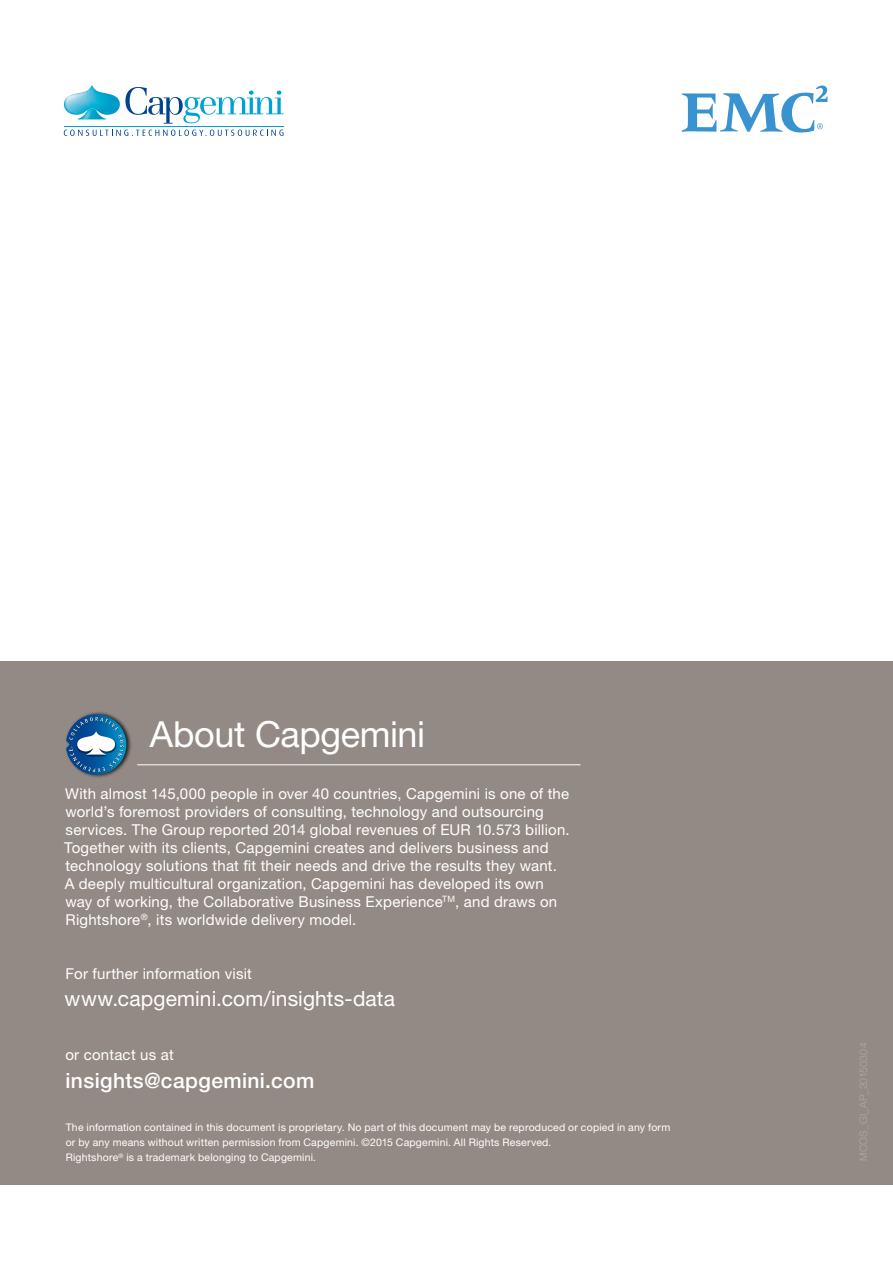
<style>
.page{position:relative;width:893px;height:1263px;background:#fff}
.page>*{position:absolute;margin:0;border:0;box-sizing:border-box;transform-origin:0 0}
.t1{font:36px "Helvetica Neue LT Std";letter-spacing:-.01em;color:#fff}
.t2{font:21px "Helvetica Neue LT Std";letter-spacing:.005em;color:#fff}
.t3{font:500 21px "Helvetica Neue LT Std";letter-spacing:.02em;color:#fff}
.t4{font:15px/18px "Helvetica Neue LT Std";letter-spacing:.015em;color:#fff}
.t5{font:10.5px/15px "Helvetica Neue LT Std";letter-spacing:.02em;color:#fff}
</style>
<div class="page">
<div style="left:0;top:662px;width:893px;height:523px;background:#948a85"></div>
<hr style="left:137px;top:764px;width:444px;height:1px;background:#fff">
<img style="left:87px;top:712px;width:44px;height:66px">
<svg style="left:66px;top:714px;width:60px;height:61px;background:#4c7ea4"></svg>
<svg style="left:64px;top:85px;width:219px;height:39px"></svg>
<svg style="left:64px;top:130px;width:219px;height:6px"></svg>
<hr style="left:64px;top:126px;width:219px;height:1px;background:#00a1d6">
<svg style="left:682px;top:85px;width:145px;height:48px"></svg>
<h1 class="t1" style="left:150px;top:713px;width:277px">About Capgemini</h1>
<p class="t4" style="left:64px;top:785px;width:507px">With almost 145,000 people in over 40 countries, Capgemini is one of the world’s foremost providers of consulting, technology and outsourcing services. The Group reported 2014 global revenues of EUR 10.573 billion.<br>Together with its clients, Capgemini creates and delivers business and technology solutions that fit their needs and drive the results they want.<br>A deeply multicultural organization, Capgemini has developed its own way of working, the Collaborative Business Experience<sup>TM</sup>, and draws on Rightshore<sup>®</sup>, its worldwide delivery model.</p>
<p class="t4" style="left:66px;top:965px;width:188px">For further information visit</p>
<h2 class="t2" style="left:64px;top:986px;width:332px">www.capgemini.com/insights-data</h2>
<p class="t4" style="left:65px;top:1046px;width:110px">or contact us at</p>
<h2 class="t3" style="left:66px;top:1067px;width:250px">insights@capgemini.com</h2>
<p class="t5" style="left:66px;top:1120px;width:606px">The information contained in this document is proprietary. No part of this document may be reproduced or copied in any form or by any means without written permission from Capgemini. ©2015 Capgemini. All Rights Reserved.<br>Rightshore<sup>®</sup> is a trademark belonging to Capgemini.</p>
</div>
